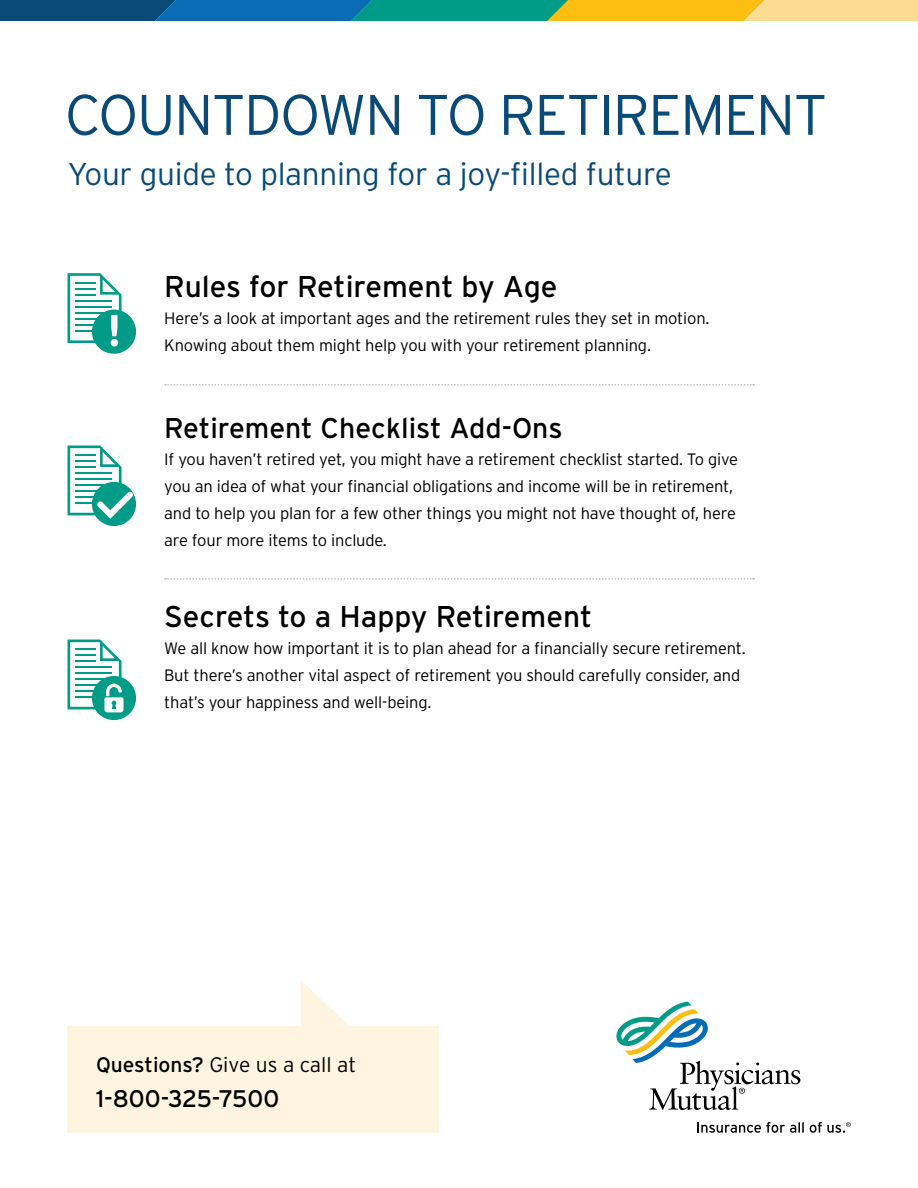
<style>
.page{position:relative;width:918px;height:1188px;background:#fff}
.page>*{position:absolute;margin:0;border:0;box-sizing:border-box;transform-origin:0 0}
.t1{font:300 57px "Interstate";letter-spacing:-.025em;color:#0a4a79}
.t2{font:300 31.5px "Interstate";letter-spacing:-.01em;color:#0a4a79}
.t3{font:30px "Interstate";letter-spacing:-.005em;color:#000}
.t4{font:28.5px "Interstate";color:#000}
.t5{font:24px "Interstate";color:#000}
.t6{font:300 21px "Interstate";color:#000}
.t7{font:300 16.5px/27px "Interstate";letter-spacing:-.01em;color:#000}
.s1{font-weight:400}
</style>
<div class="page">
<svg style="left:0;top:0;width:918px;height:20px;background:#679577"></svg>
<svg style="left:301px;top:981px;width:66px;height:46px"></svg>
<div style="left:67px;top:1027px;width:372px;height:106px;background:#fef4df"></div>
<svg style="left:616px;top:1002px;width:184px;height:108px"></svg>
<svg style="left:697px;top:1122px;width:107px;height:11px"></svg>
<svg style="left:810px;top:1122px;width:41px;height:11px"></svg>
<svg style="left:165px;top:384px;width:589px;height:2px"></svg>
<svg style="left:165px;top:578px;width:589px;height:2px"></svg>
<div style="left:92px;top:482px;width:44px;height:44px;background:#009c88;border-radius:50%"></div>
<svg style="left:67px;top:446px;width:66px;height:73px"></svg>
<div style="left:92px;top:676px;width:44px;height:44px;background:#009c88;border-radius:50%"></div>
<svg style="left:67px;top:640px;width:57px;height:72px"></svg>
<div style="left:92px;top:310px;width:44px;height:44px;background:#009c88;border-radius:50%"></div>
<svg style="left:67px;top:273px;width:55px;height:74px"></svg>
<h1 class="t1" style="left:65px;top:80px;width:764px">COUNTDOWN TO RETIREMENT</h1>
<h2 class="t2" style="left:68px;top:155px;width:606px">Your guide to planning for a joy-filled future</h2>
<h3 class="t3" style="left:164px;top:268px;width:395px">Rules for Retirement by Age</h3>
<p class="t7" style="left:164px;top:305px;width:547px">Here’s a look at important ages and the retirement rules they set in motion.<br>Knowing about them might help you with your retirement planning.</p>
<h3 class="t4" style="left:164px;top:411px;width:400px">Retirement Checklist Add-Ons</h3>
<p class="t7" style="left:164px;top:446px;width:575px">If you haven’t retired yet, you might have a retirement checklist started. To give you an idea of what your financial obligations and income will be in retirement, and to help you plan for a few other things you might not have thought of, here are four more items to include.</p>
<h3 class="t3" style="left:164px;top:598px;width:429px">Secrets to a Happy Retirement</h3>
<p class="t7" style="left:164px;top:635px;width:583px">We all know how important it is to plan ahead for a financially secure retirement.<br>But there’s another vital aspect of retirement you should carefully consider, and that’s your happiness and well-being.</p>
<p class="t6" style="left:96px;top:1052px;width:262px"><span class="s1">Questions?</span> Give us a call at</p>
<h3 class="t5" style="left:96px;top:1084px;width:185px">1-800-325-7500</h3>
</div>
